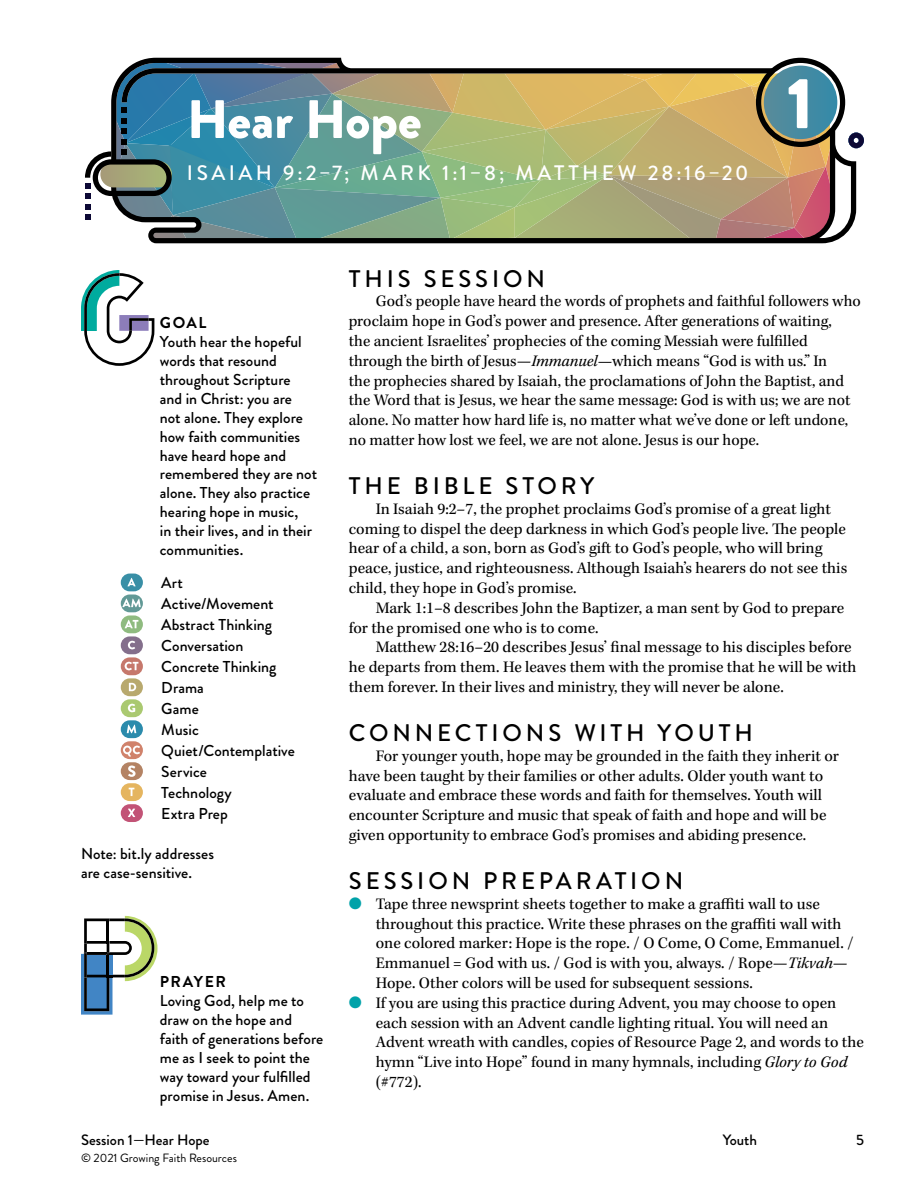
<style>
.page{position:relative;width:918px;height:1188px;background:#fff}
.page>*{position:absolute;margin:0;border:0;box-sizing:border-box;transform-origin:0 0}
.t1{font:900 72px "Brandon Grotesque";color:#fff}
.t2{font:900 54px "Brandon Grotesque";color:#fff}
.t3{font:500 24px "Brandon Grotesque";letter-spacing:.16em;color:#000}
.t4{font:500 21px "Brandon Grotesque";letter-spacing:.165em;color:#fff}
.t5{font:16.5px/19.8px "Kepler Std";color:#000}
.t6{font:500 15.75px/18.9px "Brandon Grotesque";color:#000}
.t7{font:700 15.75px "Brandon Grotesque";letter-spacing:.095em;color:#000}
.t8{font:500 15px "Brandon Grotesque";color:#000}
.t9{font:12px "Brandon Grotesque";color:#000}
.s1{font-style:italic}
.s2{color:#00a2a9}
</style>
<div class="page">
<svg style="left:85px;top:58px;width:779px;height:183px;background:#8d9c85"></svg>
<svg style="left:81px;top:270px;width:73px;height:96px"></svg>
<svg style="left:81px;top:916px;width:76px;height:99px"></svg>
<div style="left:121px;top:574px;width:22px;height:17px;background:#398fa6;border-radius:9px"></div>
<svg style="left:127px;top:578px;width:9px;height:8px"></svg>
<div style="left:121px;top:595px;width:22px;height:17px;background:#629996;border-radius:9px"></div>
<svg style="left:122px;top:599px;width:19px;height:8px"></svg>
<div style="left:121px;top:615px;width:22px;height:18px;background:#8fbb80;border-radius:9px"></div>
<svg style="left:125px;top:620px;width:13px;height:8px"></svg>
<div style="left:121px;top:636px;width:22px;height:18px;background:#846f8c;border-radius:9px"></div>
<svg style="left:128px;top:641px;width:7px;height:8px"></svg>
<div style="left:121px;top:657px;width:22px;height:18px;background:#c6786c;border-radius:9px"></div>
<svg style="left:125px;top:662px;width:13px;height:8px"></svg>
<div style="left:121px;top:678px;width:22px;height:18px;background:#b8a96e;border-radius:9px"></div>
<svg style="left:129px;top:683px;width:7px;height:8px"></svg>
<div style="left:121px;top:699px;width:22px;height:18px;background:#aac970;border-radius:9px"></div>
<svg style="left:128px;top:704px;width:7px;height:8px"></svg>
<div style="left:121px;top:720px;width:22px;height:18px;background:#2b8bac;border-radius:9px"></div>
<svg style="left:127px;top:725px;width:9px;height:8px"></svg>
<svg style="left:121px;top:741px;width:22px;height:18px"></svg>
<svg style="left:123px;top:746px;width:17px;height:11px"></svg>
<div style="left:121px;top:762px;width:22px;height:18px;background:#b48364;border-radius:9px"></div>
<svg style="left:128px;top:766px;width:8px;height:11px"></svg>
<div style="left:121px;top:783px;width:22px;height:18px;background:#e5b55f;border-radius:9px"></div>
<svg style="left:129px;top:788px;width:5px;height:8px"></svg>
<div style="left:121px;top:804px;width:22px;height:18px;background:#c25376;border-radius:9px"></div>
<svg style="left:128px;top:809px;width:7px;height:8px"></svg>
<h2 class="t2" style="left:187px;top:81px;width:236px">Hear Hope</h2>
<p class="t4" style="left:187px;top:158px;width:563px">ISAIAH 9:2–7; MARK 1:1–8; MATTHEW 28:16–20</p>
<h1 class="t1" style="left:787px;top:52px;width:28px">1</h1>
<p class="t7" style="left:160px;top:312px;width:48px">GOAL</p>
<p class="t6" style="left:160px;top:333px;width:159px">Youth hear the hopeful words that resound throughout Scripture<br>and in Christ: you are<br>not alone. They explore how faith communities have heard hope and remembered they are not alone. They also practice hearing hope in music,<br>in their lives, and in their communities.</p>
<p class="t6" style="left:161px;top:573px;width:135px;line-height:21px">Art<br>Active/Movement<br>Abstract Thinking<br>Conversation<br>Concrete Thinking<br>Drama<br>Game<br>Music<br>Quiet/Contemplative<br>Service<br>Technology<br>Extra Prep</p>
<p class="t6" style="left:81px;top:844px;width:135px">Note: bit.ly addresses are case-sensitive.</p>
<p class="t7" style="left:160px;top:971px;width:67px">PRAYER</p>
<p class="t6" style="left:160px;top:992px;width:165px">Loving God, help me to draw on the hope and faith of generations before me as I seek to point the way toward your fulfilled promise in Jesus. Amen.</p>
<h3 class="t3" style="left:349px;top:262px;width:198px">THIS SESSION</h3>
<p class="t5" style="left:349px;top:292px;width:514px;text-indent:27px">God’s people have heard the words of prophets and faithful followers who proclaim hope in God’s power and presence. After generations of waiting,<br>the ancient Israelites’ prophecies of the coming Messiah were fulfilled through the birth of Jesus—<span class="s1">Immanuel—</span>which means “God is with us.” In<br>the prophecies shared by Isaiah, the proclamations of John the Baptist, and the Word that is Jesus, we hear the same message: God is with us; we are not alone. No matter how hard life is, no matter what we’ve done or left undone, no matter how lost we feel, we are not alone. Jesus is our hope.</p>
<h3 class="t3" style="left:349px;top:469px;width:247px">THE BIBLE STORY</h3>
<p class="t5" style="left:349px;top:499px;width:500px;text-indent:27px">In Isaiah 9:2–7, the prophet proclaims God’s promise of a great light coming to dispel the deep darkness in which God’s people live. The people hear of a child, a son, born as God’s gift to God’s people, who will bring peace, justice, and righteousness. Although Isaiah’s hearers do not see this child, they hope in God’s promise.</p>
<p class="t5" style="left:349px;top:598px;width:497px;text-indent:27px">Mark 1:1–8 describes John the Baptizer, a man sent by God to prepare for the promised one who is to come.</p>
<p class="t5" style="left:349px;top:638px;width:509px;text-indent:27px">Matthew 28:16–20 describes Jesus’ final message to his disciples before he departs from them. He leaves them with the promise that he will be with them forever. In their lives and ministry, they will never be alone.</p>
<h3 class="t3" style="left:349px;top:716px;width:406px">CONNECTIONS WITH YOUTH</h3>
<p class="t5" style="left:349px;top:746px;width:492px;text-indent:27px">For younger youth, hope may be grounded in the faith they inherit or have been taught by their families or other adults. Older youth want to evaluate and embrace these words and faith for themselves. Youth will encounter Scripture and music that speak of faith and hope and will be given opportunity to embrace God’s promises and abiding presence.</p>
<h3 class="t3" style="left:349px;top:864px;width:336px">SESSION PREPARATION</h3>
<p class="t5" style="left:376px;top:894px;width:480px;text-indent:-27px"><span class="s2">●</span> Tape three newsprint sheets together to make a graffiti wall to use throughout this practice. Write these phrases on the graffiti wall with one colored marker: Hope is the rope. / O Come, O Come, Emmanuel. / Emmanuel = God with us. / God is with you, always. / Rope—<span class="s1">Tikvah</span>— Hope. Other colors will be used for subsequent sessions.</p>
<p class="t5" style="left:376px;top:993px;width:490px;text-indent:-27px"><span class="s2">●</span> If you are using this practice during Advent, you may choose to open each session with an Advent candle lighting ritual. You will need an Advent wreath with candles, copies of Resource Page 2, and words to the hymn “Live into Hope” found in many hymnals, including <span class="s1">Glory to God </span>(#772).</p>
<p class="t8" style="left:81px;top:1129px;width:130px">Session 1—Hear Hope</p>
<p class="t8" style="left:723px;top:1129px;width:36px">Youth</p>
<p class="t8" style="left:856px;top:1129px;width:9px">5</p>
<p class="t9" style="left:81px;top:1150px;width:157px">© 2021 Growing Faith Resources</p>
</div>
